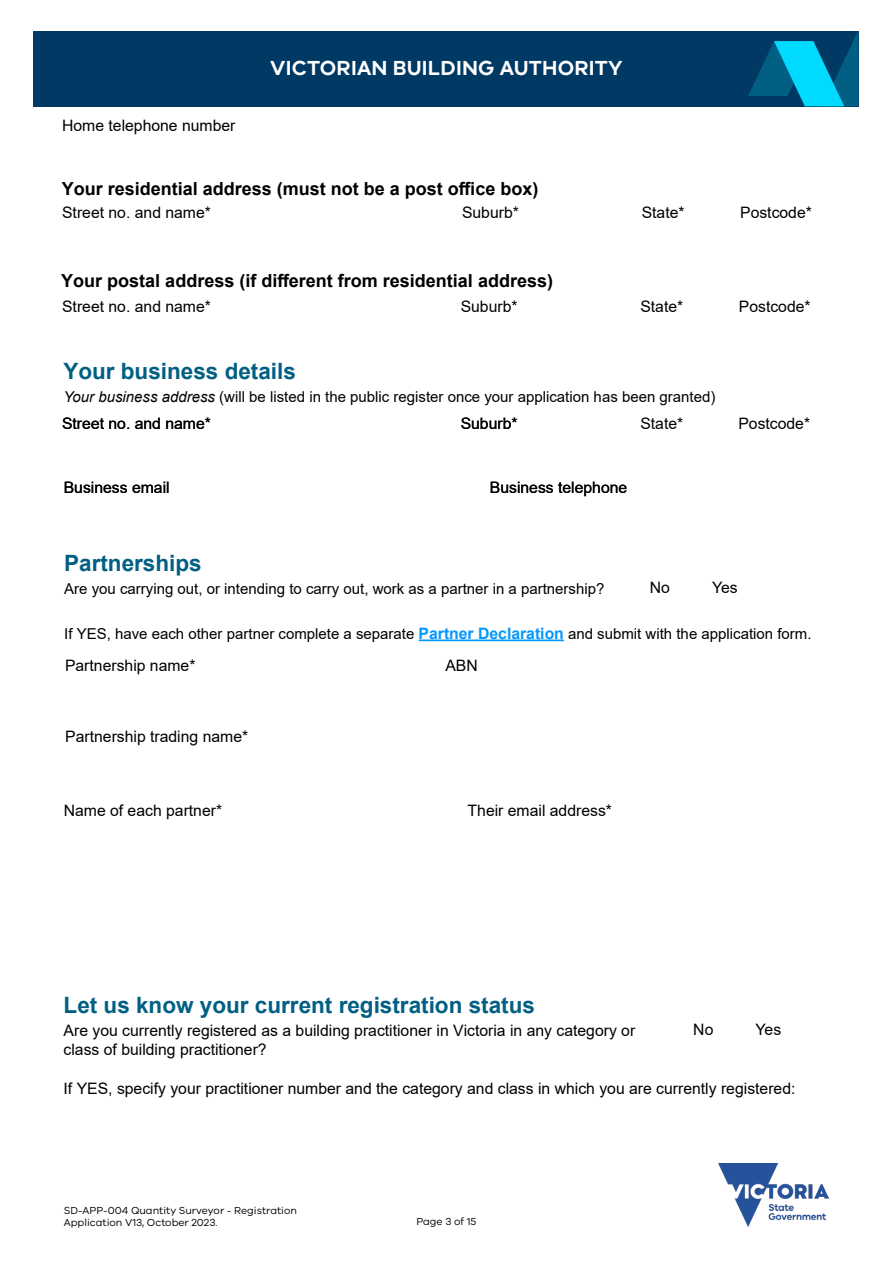
<style>
.page{position:relative;width:893px;height:1263px;background:#fff}
.page>*{position:absolute;margin:0;border:0;box-sizing:border-box;transform-origin:0 0}
.t1{font:700 22.5px "Arial";color:#005f83}
.t2{font:600 21px "VIC";letter-spacing:.01em;color:#fff}
.t3{font:700 18px "Arial";color:#000}
.t4{font:15.75px/19.5px "Arial";color:#000}
.t5{font:15px "Arial";color:#000}
.t6{font:10.5px/12px "VIC";color:#000}
.s1{font-style:italic}
.s2{font-weight:700;font-size:15.75px;color:#0098ff}
</style>
<div class="page">
<div style="left:34px;top:31px;width:825px;height:75px;background:#003963"></div>
<svg style="left:748px;top:32px;width:110px;height:74px"></svg>
<img style="left:719px;top:1163px;width:109px;height:63px">
<hr style="left:419px;top:639px;width:145px;height:2px;background:#0098ff">
<p class="t4" style="left:62px;top:115px;width:175px">Home telephone number</p>
<h2 class="t2" style="left:270px;top:55px;width:354px">VICTORIAN BUILDING AUTHORITY</h2>
<p class="t3" style="left:62px;top:176px;width:478px">Your residential address (must not be a post office box)</p>
<p class="t4" style="left:62px;top:202px;width:150px">Street no. and name*</p>
<p class="t4" style="left:462px;top:202px;width:58px">Suburb*</p>
<p class="t4" style="left:642px;top:202px;width:44px">State*</p>
<p class="t4" style="left:740px;top:202px;width:73px">Postcode*</p>
<p class="t3" style="left:61px;top:268px;width:493px">Your postal address (if different from residential address)</p>
<p class="t4" style="left:62px;top:296px;width:150px">Street no. and name*</p>
<p class="t4" style="left:461px;top:296px;width:58px">Suburb*</p>
<p class="t4" style="left:640px;top:296px;width:44px">State*</p>
<p class="t4" style="left:739px;top:296px;width:73px">Postcode*</p>
<h1 class="t1" style="left:63px;top:355px;width:234px">Your business details</h1>
<p class="t5" style="left:63px;top:386px;width:653px"><span class="s1">Your business address</span> (will be listed in the public register once your application has been granted)</p>
<p class="t4" style="left:62px;top:413px;width:150px">Street no. and name*</p>
<p class="t4" style="left:461px;top:413px;width:58px">Suburb*</p>
<p class="t4" style="left:640px;top:413px;width:44px">State*</p>
<p class="t4" style="left:64px;top:478px;width:107px">Business email</p>
<p class="t4" style="left:490px;top:478px;width:139px">Business telephone</p>
<p class="t4" style="left:738px;top:413px;width:73px">Postcode*</p>
<h1 class="t1" style="left:64px;top:547px;width:139px">Partnerships</h1>
<p class="t5" style="left:64px;top:578px;width:542px">Are you carrying out, or intending to carry out, work as a partner in a partnership?</p>
<p class="t5" style="left:64px;top:623px;width:749px">If YES, have each other partner complete a separate <span class="s2">Partner Declaration</span> and submit with the application form.</p>
<p class="t4" style="left:65px;top:655px;width:132px">Partnership name*</p>
<p class="t4" style="left:445px;top:655px;width:34px">ABN</p>
<p class="t4" style="left:650px;top:578px;width:22px">No</p>
<p class="t4" style="left:712px;top:578px;width:27px">Yes</p>
<p class="t4" style="left:65px;top:727px;width:184px">Partnership trading name*</p>
<p class="t4" style="left:64px;top:801px;width:160px">Name of each partner*</p>
<p class="t4" style="left:468px;top:801px;width:146px">Their email address*</p>
<h1 class="t1" style="left:64px;top:989px;width:473px">Let us know your current registration status</h1>
<p class="t4" style="left:64px;top:1020px;width:573px">Are you currently registered as a building practitioner in Victoria in any category or class of building practitioner?</p>
<p class="t4" style="left:64px;top:1079px;width:733px">If YES, specify your practitioner number and the category and class in which you are currently registered:</p>
<p class="t4" style="left:693px;top:1019px;width:22px">No</p>
<p class="t4" style="left:755px;top:1019px;width:27px">Yes</p>
<p class="t6" style="left:64px;top:1204px;width:235px">SD-APP-004 Quantity Surveyor - Registration<br>Application V13, October 2023.</p>
<p class="t6" style="left:416px;top:1215px;width:62px">Page 3 of 15</p>
</div>
